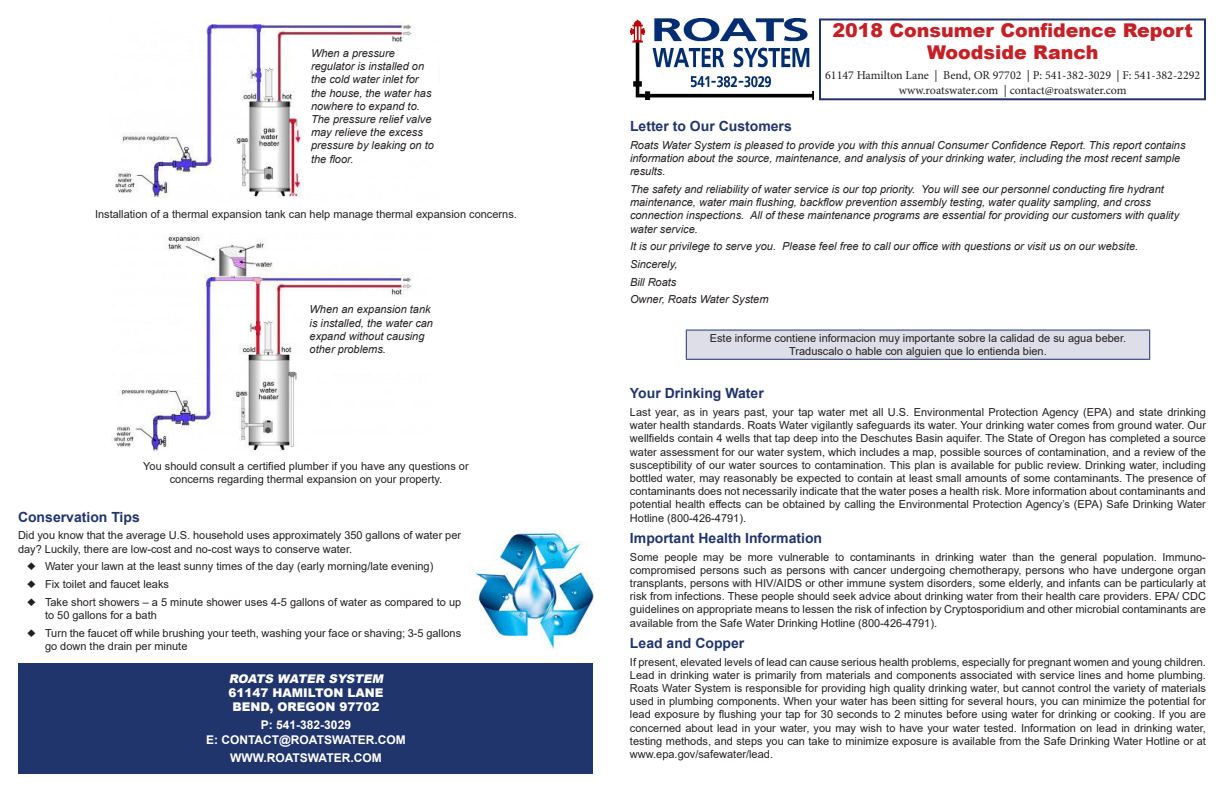
<style>
.page{position:relative;width:1224px;height:792px;background:#fff}
.page>*{position:absolute;margin:0;border:0;box-sizing:border-box;transform-origin:0 0}
.t1{font:900 19px "Arial";color:#c62026}
.subhead{font:700 14px "Arial";color:#21356d}
.body{font:700 14px "Arial";color:#21356d}
.t2{font:12px "Minion Pro";color:#231f20}
.t3{font:700 12px "Arial";color:#fff}
.t4{font:900 12px "Arial";color:#fff}
.t5{font:italic 900 12px "Arial";color:#fff}
.body-2{font:11px/13.2px "Arial";color:#231f20}
.body-3{font:italic 11px/13.2px "Arial";color:#231f20}
</style>
<div class="page">
<div style="left:18px;top:663px;width:576px;height:111px;background:#21356d"></div>
<img style="left:468px;top:529px;width:127px;height:121px">
<img style="left:112px;top:233px;width:300px;height:219px">
<div style="left:304px;top:304px;width:126px;height:59px;background:#fff"></div>
<div style="left:686px;top:330px;width:464px;height:29px;background:#dedee8"></div>
<hr style="left:686px;top:330px;width:464px;height:1px;background:#21356d">
<svg style="left:686px;top:331px;width:1px;height:28px"></svg>
<svg style="left:1149px;top:331px;width:1px;height:28px"></svg>
<hr style="left:686px;top:359px;width:464px;height:1px;background:#21356d">
<img style="left:630px;top:18px;width:184px;height:81px">
<img style="left:115px;top:18px;width:297px;height:180px">
<div style="left:305px;top:49px;width:133px;height:99px;background:#fff"></div>
<div style="left:819px;top:18px;width:387px;height:82px;border:2px solid #21356d"></div>
<p class="body-3" style="left:311px;top:47px;width:124px">When a pressure regulator is installed on the cold water inlet for the house, the water has nowhere to expand to.<br>The pressure relief valve may relieve the excess pressure by leaking on to the floor.</p>
<p class="body-2" style="left:95px;top:207px;width:423px">Installation of a thermal expansion tank can help manage thermal expansion concerns.</p>
<p class="body-3" style="left:310px;top:303px;width:125px">When an expansion tank is installed, the water can expand without causing other problems.</p>
<p class="body-2" style="left:143px;top:459px;width:327px;text-align:center">You should consult a certified plumber if you have any questions or concerns regarding thermal expansion on your property.</p>
<p class="body" style="left:18px;top:507px;width:123px">Conservation Tips</p>
<p class="body-2" style="left:18px;top:529px;width:445px">Did you know that the average U.S. household uses approximately 350 gallons of water per day? Luckily, there are low-cost and no-cost ways to conserve water.</p>
<p class="body-2" style="left:27px;top:560px;width:408px">◆ Water your lawn at the least sunny times of the day (early morning/late evening)</p>
<p class="body-2" style="left:27px;top:578px;width:144px">◆ Fix toilet and faucet leaks</p>
<p class="body-2" style="left:45px;top:595px;width:418px;text-indent:-18px">◆ Take short showers – a 5 minute shower uses 4-5 gallons of water as compared to up to 50 gallons for a bath</p>
<p class="body-2" style="left:45px;top:626px;width:418px;text-indent:-18px">◆ Turn the faucet off while brushing your teeth, washing your face or shaving; 3-5 gallons go down the drain per minute</p>
<p class="t5" style="left:229px;top:670px;width:159px">ROATS WATER SYSTEM</p>
<p class="t4" style="left:229px;top:684px;width:156px">61147 HAMILTON LANE</p>
<p class="t4" style="left:232px;top:698px;width:149px">BEND, OREGON 97702</p>
<p class="t3" style="left:261px;top:717px;width:92px">P: 541-382-3029</p>
<p class="t3" style="left:206px;top:731px;width:201px">E: CONTACT@ROATSWATER.COM</p>
<p class="t3" style="left:230px;top:749px;width:153px">WWW.ROATSWATER.COM</p>
<p class="t1" style="left:833px;top:16px;width:362px">2018 Consumer Confidence Report</p>
<p class="t1" style="left:927px;top:39px;width:173px">Woodside Ranch</p>
<p class="t2" style="left:825px;top:68px;width:377px">61147 Hamilton Lane | Bend, OR 97702 | P: 541-382-3029 | F: 541-382-2292</p>
<p class="t2" style="left:899px;top:82px;width:230px">www.roatswater.com | contact@roatswater.com</p>
<p class="subhead" style="left:630px;top:116px;width:163px">Letter to Our Customers</p>
<p class="body-3" style="left:630px;top:139px;width:557px">Roats Water System is pleased to provide you with this annual Consumer Confidence Report. This report contains information about the source, maintenance, and analysis of your drinking water, including the most recent sample results.</p>
<p class="body-3" style="left:630px;top:183px;width:551px">The safety and reliability of water service is our top priority. You will see our personnel conducting fire hydrant maintenance, water main flushing, backflow prevention assembly testing, water quality sampling, and cross connection inspections. All of these maintenance programs are essential for providing our customers with quality water service.</p>
<p class="body-3" style="left:630px;top:240px;width:510px">It is our privilege to serve you. Please feel free to call our office with questions or visit us on our website.</p>
<p class="body-3" style="left:630px;top:258px;width:49px">Sincerely,</p>
<p class="body-3" style="left:630px;top:275px;width:48px">Bill Roats</p>
<p class="body-3" style="left:630px;top:293px;width:140px">Owner, Roats Water System</p>
<p class="body-2" style="left:710px;top:332px;width:418px;text-align:center">Este informe contiene informacion muy importante sobre la calidad de su agua beber.<br>Traduscalo o hable con alguien que lo entienda bien.</p>
<p class="subhead" style="left:630px;top:384px;width:135px">Your Drinking Water</p>
<p class="body-2" style="left:630px;top:406px;width:578px;text-align:justify">Last year, as in years past, your tap water met all U.S. Environmental Protection Agency (EPA) and state drinking water health standards. Roats Water vigilantly safeguards its water. Your drinking water comes from ground water. Our wellfields contain 4 wells that tap deep into the Deschutes Basin aquifer. The State of Oregon has completed a source water assessment for our water system, which includes a map, possible sources of contamination, and a review of the susceptibility of our water sources to contamination. This plan is available for public review. Drinking water, including bottled water, may reasonably be expected to contain at least small amounts of some contaminants. The presence of contaminants does not necessarily indicate that the water poses a health risk. More information about contaminants and potential health effects can be obtained by calling the Environmental Protection Agency’s (EPA) Safe Drinking Water Hotline (800-426-4791).</p>
<p class="subhead" style="left:630px;top:528px;width:194px">Important Health Information</p>
<p class="body-2" style="left:630px;top:550px;width:578px;text-align:justify">Some people may be more vulnerable to contaminants in drinking water than the general population. Immuno&shy;compromised persons such as persons with cancer undergoing chemotherapy, persons who have undergone organ transplants, persons with HIV/AIDS or other immune system disorders, some elderly, and infants can be particularly at risk from infections. These people should seek advice about drinking water from their health care providers. EPA/ CDC guidelines on appropriate means to lessen the risk of infection by Cryptosporidium and other microbial contaminants are available from the Safe Water Drinking Hotline (800-426-4791).</p>
<p class="subhead" style="left:630px;top:633px;width:116px">Lead and Copper</p>
<p class="body-2" style="left:630px;top:655px;width:577px;text-align:justify">If present, elevated levels of lead can cause serious health problems, especially for pregnant women and young children.<br>Lead in drinking water is primarily from materials and components associated with service lines and home plumbing.<br>Roats Water System is responsible for providing high quality drinking water, but cannot control the variety of materials used in plumbing components. When your water has been sitting for several hours, you can minimize the potential for lead exposure by flushing your tap for 30 seconds to 2 minutes before using water for drinking or cooking. If you are concerned about lead in your water, you may wish to have your water tested. Information on lead in drinking water, testing methods, and steps you can take to minimize exposure is available from the Safe Drinking Water Hotline or at www.epa.gov/safewater/lead.</p>
</div>
